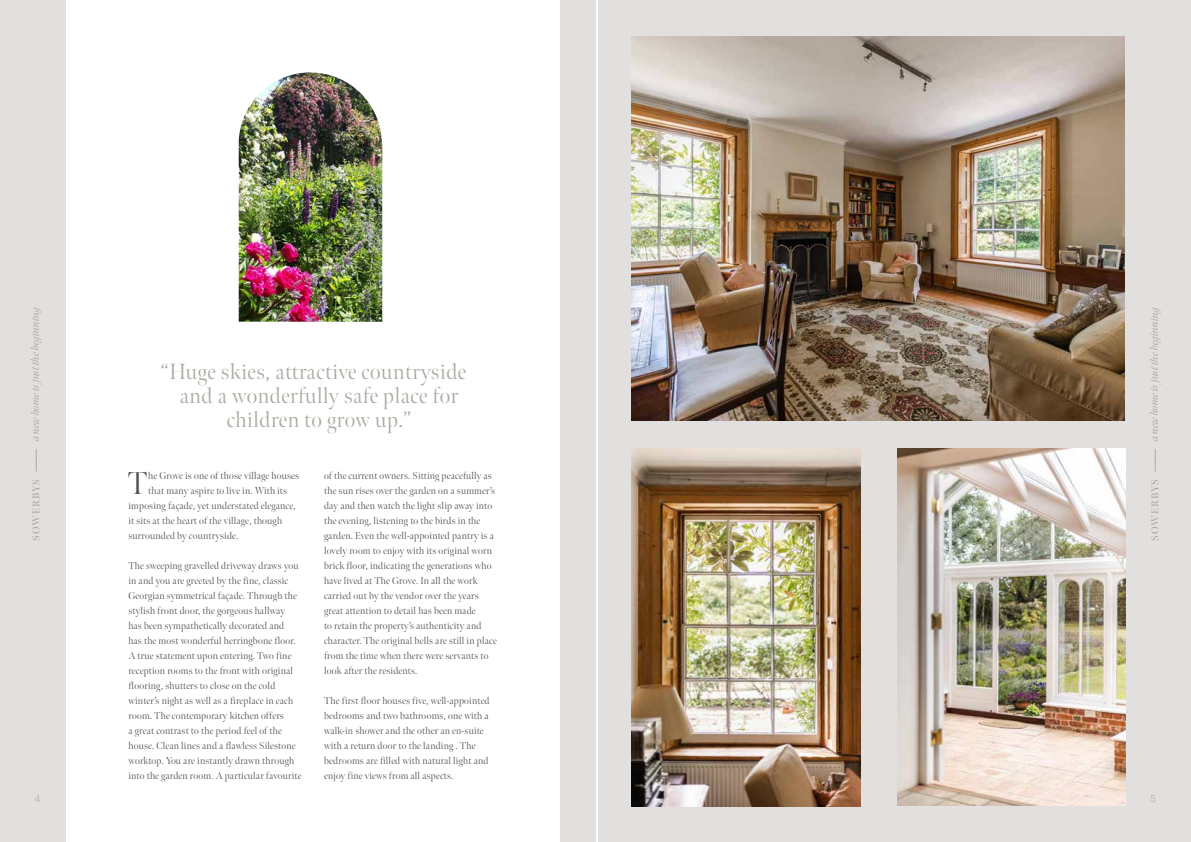
<style>
.page{position:relative;width:1191px;height:842px;background:#fff}
.page>*{position:absolute;margin:0;border:0;box-sizing:border-box;transform-origin:0 0}
.t1{font:300 31.6px "Meno Banner";color:#4f4f4f}
.t2{font:300 22px/24px "Meno Banner";letter-spacing:.025em;color:#ada8a0;text-align:center}
.t3{font:italic 11px "Meno Banner";letter-spacing:-.01em;color:#ada8a0}
.t4{font:300 10px/15px "Meno Banner";letter-spacing:.02em;color:#4f4f4f}
.t5{font:600 10px "Meno Banner";letter-spacing:.08em;color:#ada8a0}
.t6{font:300 10px "Quasimoda";color:#ada8a0}
</style>
<div class="page">
<div style="left:0;top:0;width:595px;height:842px;background:#e2e0df"></div>
<div style="left:597px;top:0;width:594px;height:842px;background:#e2e0df"></div>
<svg style="left:36px;top:449px;width:1px;height:22px"></svg>
<svg style="left:1155px;top:449px;width:1px;height:22px"></svg>
<div style="left:66px;top:0;width:493px;height:842px;background:#fff"></div>
<img style="left:631px;top:36px;width:493px;height:385px">
<img style="left:631px;top:449px;width:229px;height:357px">
<img style="left:239px;top:72px;width:143px;height:250px">
<img style="left:897px;top:449px;width:228px;height:357px">
<p class="t3" style="left:29px;top:441px;width:138px;rotate:-90deg">a new home is just the beginning</p>
<p class="t3" style="left:1147px;top:441px;width:138px;rotate:-90deg">a new home is just the beginning</p>
<h1 class="t1" style="left:128px;top:464px;width:21px">T</h1>
<p class="t4" style="left:148px;top:468px;width:152px">he Grove is one of those village houses</p>
<h2 class="t2" style="left:160px;top:359px;width:307px">“Huge skies, attractive countryside and a wonderfully safe place for children to grow up.”</h2>
<p class="t4" style="left:324px;top:468px;width:174px">of the current owners. Sitting peacefully as the sun rises over the garden on a summer’s day and then watch the light slip away into the evening, listening to the birds in the garden. Even the well-appointed pantry is a lovely room to enjoy with its original worn brick floor, indicating the generations who have lived at The Grove. In all the work carried out by the vendor over the years great attention to detail has been made<br>to retain the property’s authenticity and character. The original bells are still in place from the time when there were servants to look after the residents.</p>
<p class="t4" style="left:324px;top:693px;width:167px">The first floor houses five, well-appointed bedrooms and two bathrooms, one with a walk-in shower and the other an en-suite with a return door to the landing . The bedrooms are filled with natural light and enjoy fine views from all aspects.</p>
<p class="t5" style="left:30px;top:541px;width:63px;rotate:-90deg">SOWERBYS</p>
<p class="t5" style="left:1149px;top:541px;width:63px;rotate:-90deg">SOWERBYS</p>
<p class="t4" style="left:148px;top:483px;width:140px">that many aspire to live in. With its</p>
<p class="t4" style="left:128px;top:498px;width:169px">imposing façade, yet understated elegance,</p>
<p class="t4" style="left:128px;top:513px;width:155px">it sits at the heart of the village, though</p>
<p class="t4" style="left:128px;top:528px;width:111px">surrounded by countryside.</p>
<p class="t4" style="left:128px;top:558px;width:174px">The sweeping gravelled driveway draws you in and you are greeted by the fine, classic Georgian symmetrical façade. Through the stylish front door, the gorgeous hallway<br>has been sympathetically decorated and<br>has the most wonderful herringbone floor.<br>A true statement upon entering. Two fine reception rooms to the front with original flooring, shutters to close on the cold winter’s night as well as a fireplace in each room. The contemporary kitchen offers<br>a great contrast to the period feel of the house. Clean lines and a flawless Silestone worktop. You are instantly drawn through into the garden room. A particular favourite</p>
<p class="t6" style="left:35px;top:791px;width:7px">4</p>
<p class="t6" style="left:1150px;top:791px;width:7px">5</p>
</div>
